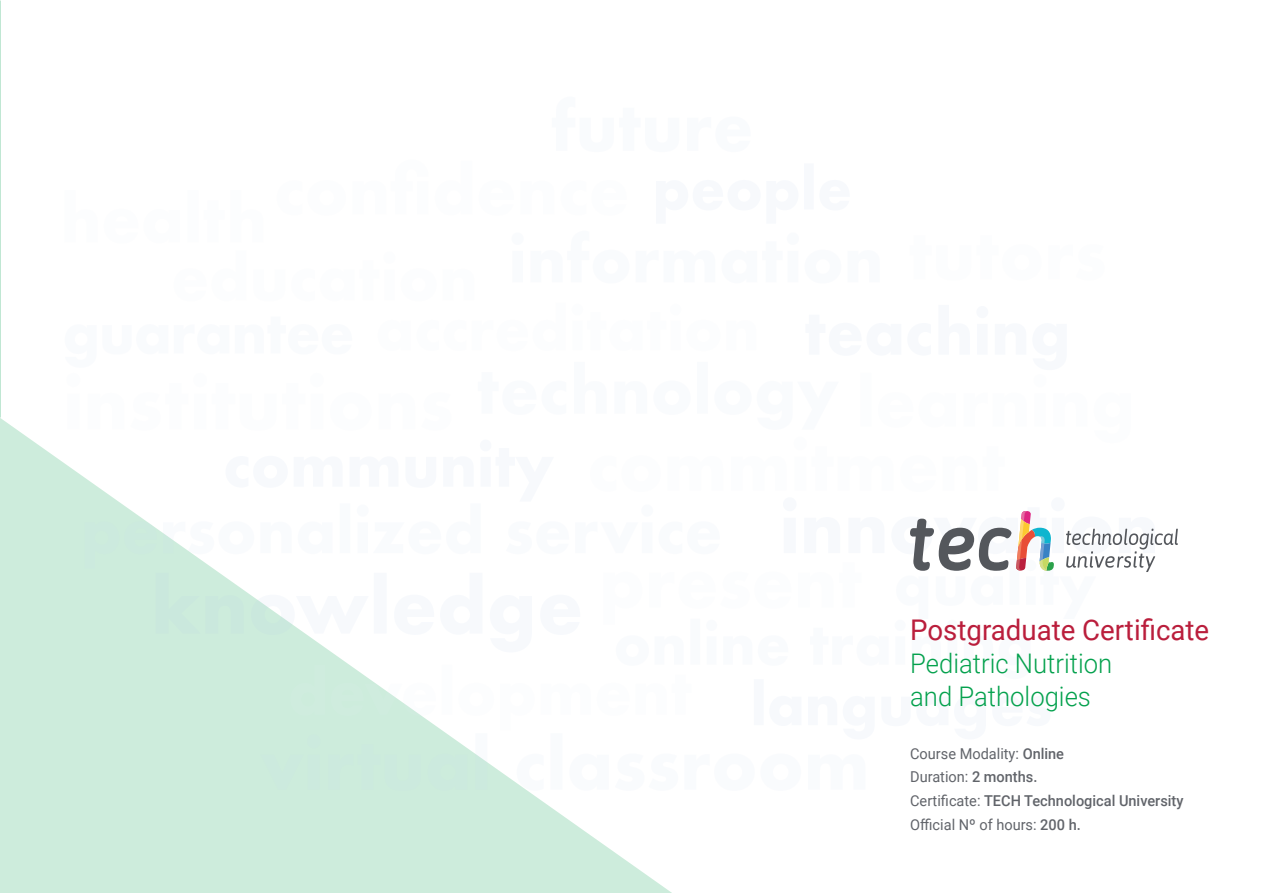
<style>
.page{position:relative;width:1263px;height:893px;background:#fff}
.page>*{position:absolute;margin:0;border:0;box-sizing:border-box;transform-origin:0 0}
.t1{font:28.5px "Roboto";color:#ba1e3c}
.t2{font:300 27px/33px "Roboto";color:#04a14d;scale:.95 1}
.t3{font:15px/23.7px "Roboto";color:#61646a}
.s1{font-weight:500}
</style>
<div class="page">
<svg style="left:0;top:418px;width:672px;height:475px;background:#d1eddf"></svg>
<svg style="left:65px;top:418px;width:1113px;height:373px"></svg>
<h1 class="t1" style="left:910px;top:610px;width:301px">Postgraduate Certificate</h1>
<h2 class="t2" style="left:910px;top:646px;width:214px">Pediatric Nutrition and Pathologies</h2>
<p class="t3" style="left:910px;top:741px;width:275px">Course Modality: <span class="s1">Online<br></span>Duration: <span class="s1">2 months.<br></span>Certificate: <span class="s1">TECH Technological University<br></span>Official Nº of hours: <span class="s1">200 h.</span></p>
</div>
